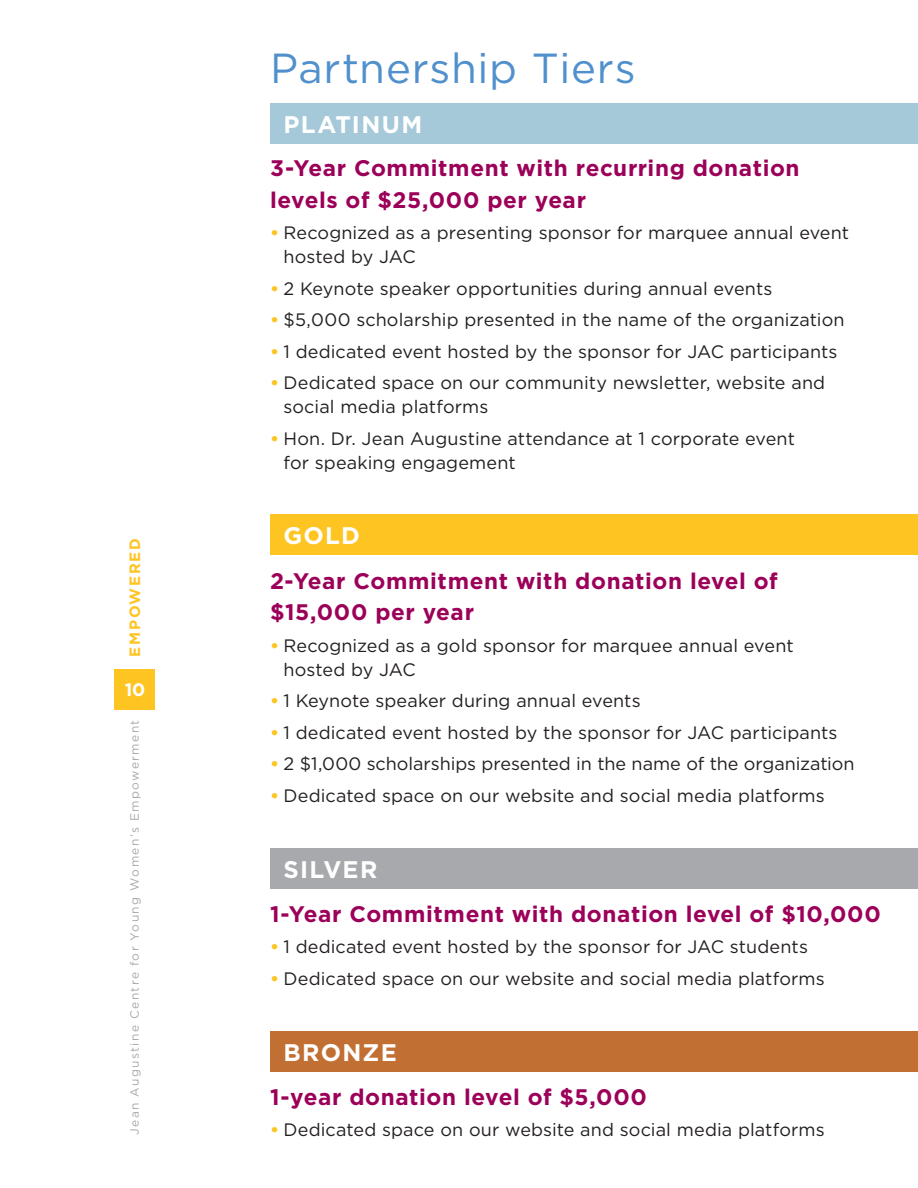
<style>
.page{position:relative;width:918px;height:1188px;background:#fff}
.page>*{position:absolute;margin:0;border:0;box-sizing:border-box;transform-origin:0 0}
.t1{font:42px "Gotham";letter-spacing:.015em;color:#5090cc}
.t2{font:700 24px "Gotham";letter-spacing:.055em;color:#fff}
.t3{font:700 22.5px/31.5px "Gotham";letter-spacing:.025em;color:#9c0159}
.t4{font:18px "Gotham";letter-spacing:.005em;color:#231f20}
.t5{font:700 18px "Gotham";color:#fff}
.t6{font:700 15px "Gotham";letter-spacing:.12em;color:#fec422}
.t7{font:12px "Gotham";letter-spacing:.115em;color:#a8a9ad}
.s1{font-weight:700;color:#fec422}
</style>
<div class="page">
<div style="left:115px;top:669px;width:40px;height:40px;background:#fec422"></div>
<div style="left:270px;top:103px;width:648px;height:41px;background:#a5c9d8"></div>
<div style="left:270px;top:515px;width:648px;height:40px;background:#fec422"></div>
<div style="left:270px;top:848px;width:648px;height:40px;background:#a8a9ad"></div>
<div style="left:270px;top:1031px;width:648px;height:41px;background:#c26f33"></div>
<p class="t6" style="left:125px;top:657px;width:120px;rotate:-90deg">EMPOWERED</p>
<p class="t5" style="left:125px;top:678px;width:22px">10</p>
<p class="t7" style="left:127px;top:1135px;width:417px;rotate:-90deg">Jean Augustine Centre for Young Women’s Empowerment</p>
<p class="t1" style="left:270px;top:42px;width:367px">Partnership Tiers</p>
<p class="t2" style="left:284px;top:109px;width:140px">PLATINUM</p>
<p class="t3" style="left:270px;top:152px;width:531px">3-Year Commitment with recurring donation</p>
<p class="t3" style="left:270px;top:184px;width:318px">levels of $25,000 per year</p>
<p class="t4" style="left:270px;top:221px;width:581px"><span class="s1">•</span> Recognized as a presenting sponsor for marquee annual event</p>
<p class="t4" style="left:284px;top:245px;width:134px">hosted by JAC</p>
<p class="t4" style="left:270px;top:277px;width:504px"><span class="s1">•</span> 2 Keynote speaker opportunities during annual events</p>
<p class="t4" style="left:270px;top:308px;width:576px"><span class="s1">•</span> $5,000 scholarship presented in the name of the organization</p>
<p class="t4" style="left:270px;top:340px;width:569px"><span class="s1">•</span> 1 dedicated event hosted by the sponsor for JAC participants</p>
<p class="t4" style="left:270px;top:371px;width:557px"><span class="s1">•</span> Dedicated space on our community newsletter, website and</p>
<p class="t4" style="left:284px;top:395px;width:206px">social media platforms</p>
<p class="t4" style="left:270px;top:427px;width:526px"><span class="s1">•</span> Hon. Dr. Jean Augustine attendance at 1 corporate event</p>
<p class="t4" style="left:284px;top:451px;width:234px">for speaking engagement</p>
<p class="t2" style="left:284px;top:520px;width:78px">GOLD</p>
<p class="t3" style="left:270px;top:565px;width:509px">2-Year Commitment with donation level of $15,000 per year</p>
<p class="t4" style="left:270px;top:634px;width:525px"><span class="s1">•</span> Recognized as a gold sponsor for marquee annual event</p>
<p class="t4" style="left:284px;top:658px;width:134px">hosted by JAC</p>
<p class="t4" style="left:270px;top:689px;width:372px"><span class="s1">•</span> 1 Keynote speaker during annual events</p>
<p class="t4" style="left:270px;top:721px;width:569px"><span class="s1">•</span> 1 dedicated event hosted by the sponsor for JAC participants</p>
<p class="t4" style="left:270px;top:752px;width:586px"><span class="s1">•</span> 2 $1,000 scholarships presented in the name of the organization</p>
<p class="t4" style="left:270px;top:784px;width:556px"><span class="s1">•</span> Dedicated space on our website and social media platforms</p>
<p class="t2" style="left:284px;top:853px;width:96px">SILVER</p>
<p class="t3" style="left:270px;top:898px;width:612px">1-Year Commitment with donation level of $10,000</p>
<p class="t4" style="left:270px;top:936px;width:540px"><span class="s1">•</span> 1 dedicated event hosted by the sponsor for JAC students</p>
<p class="t4" style="left:270px;top:967px;width:556px"><span class="s1">•</span> Dedicated space on our website and social media platforms</p>
<p class="t2" style="left:284px;top:1037px;width:115px">BRONZE</p>
<p class="t3" style="left:270px;top:1081px;width:378px">1-year donation level of $5,000</p>
<p class="t4" style="left:270px;top:1118px;width:556px"><span class="s1">•</span> Dedicated space on our website and social media platforms</p>
</div>
